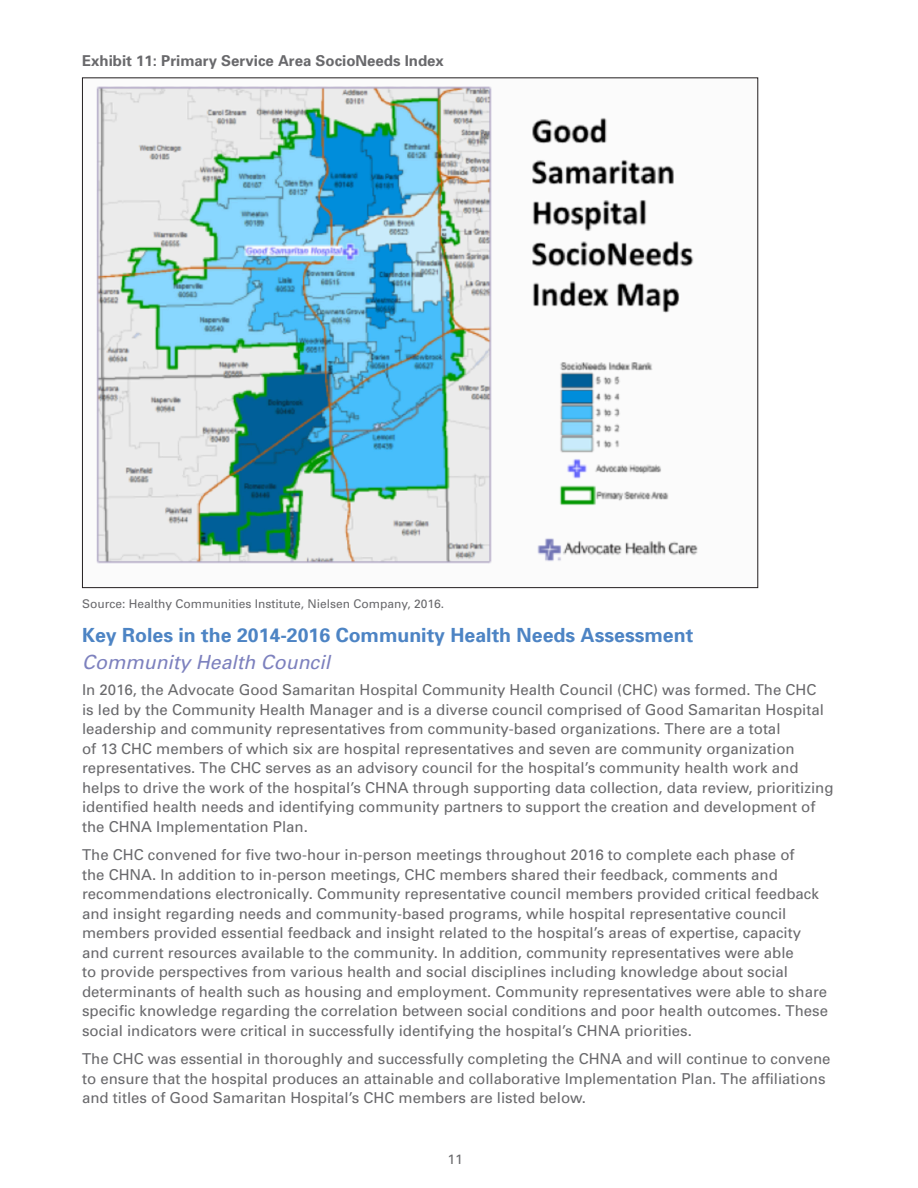
<style>
.page{position:relative;width:918px;height:1188px;background:#fff}
.page>*{position:absolute;margin:0;border:0;box-sizing:border-box;transform-origin:0 0}
.subhead_1_body_copy{font:700 19.5px "Univers";color:#4d84c4}
.subhead_2_body_copy{font:italic 19.5px "Univers";color:#7d81be}
.body_copy{font:15px/19.5px "Univers";color:#69696c}
.Exhibit{font:700 15px "Univers";color:#69696c}
.t1{font:13.5px "Univers";color:#69696c}
.source-under_images{font:12px "Univers";color:#69696c}
</style>
<div class="page">
<img style="left:96px;top:86px;width:602px;height:478px">
<p class="Exhibit" style="left:82px;top:51px;width:363px">Exhibit 11: Primary Service Area SocioNeeds Index</p>
<p class="source-under_images" style="left:82px;top:596px;width:364px">Source: Healthy Communities Institute, Nielsen Company, 2016.</p>
<p class="subhead_1_body_copy" style="left:82px;top:622px;width:613px">Key Roles in the 2014-2016 Community Health Needs Assessment</p>
<p class="subhead_2_body_copy" style="left:82px;top:650px;width:250px">Community Health Council</p>
<p class="body_copy" style="left:82px;top:680px;width:753px">In 2016, the Advocate Good Samaritan Hospital Community Health Council (CHC) was formed. The CHC<br>is led by the Community Health Manager and is a diverse council comprised of Good Samaritan Hospital leadership and community representatives from community-based organizations. There are a total<br>of 13 CHC members of which six are hospital representatives and seven are community organization representatives. The CHC serves as an advisory council for the hospital’s community health work and helps to drive the work of the hospital’s CHNA through supporting data collection, data review, prioritizing identified health needs and identifying community partners to support the creation and development of the CHNA Implementation Plan.</p>
<p class="body_copy" style="left:82px;top:845px;width:747px">The CHC convened for five two-hour in-person meetings throughout 2016 to complete each phase of<br>the CHNA. In addition to in-person meetings, CHC members shared their feedback, comments and recommendations electronically. Community representative council members provided critical feedback and insight regarding needs and community-based programs, while hospital representative council members provided essential feedback and insight related to the hospital’s areas of expertise, capacity and current resources available to the community. In addition, community representatives were able<br>to provide perspectives from various health and social disciplines including knowledge about social determinants of health such as housing and employment. Community representatives were able to share specific knowledge regarding the correlation between social conditions and poor health outcomes. These social indicators were critical in successfully identifying the hospital’s CHNA priorities.</p>
<p class="body_copy" style="left:82px;top:1049px;width:750px">The CHC was essential in thoroughly and successfully completing the CHNA and will continue to convene to ensure that the hospital produces an attainable and collaborative Implementation Plan. The affiliations and titles of Good Samaritan Hospital’s CHC members are listed below.</p>
<p class="t1" style="left:448px;top:1150px;width:17px">11</p>
</div>
